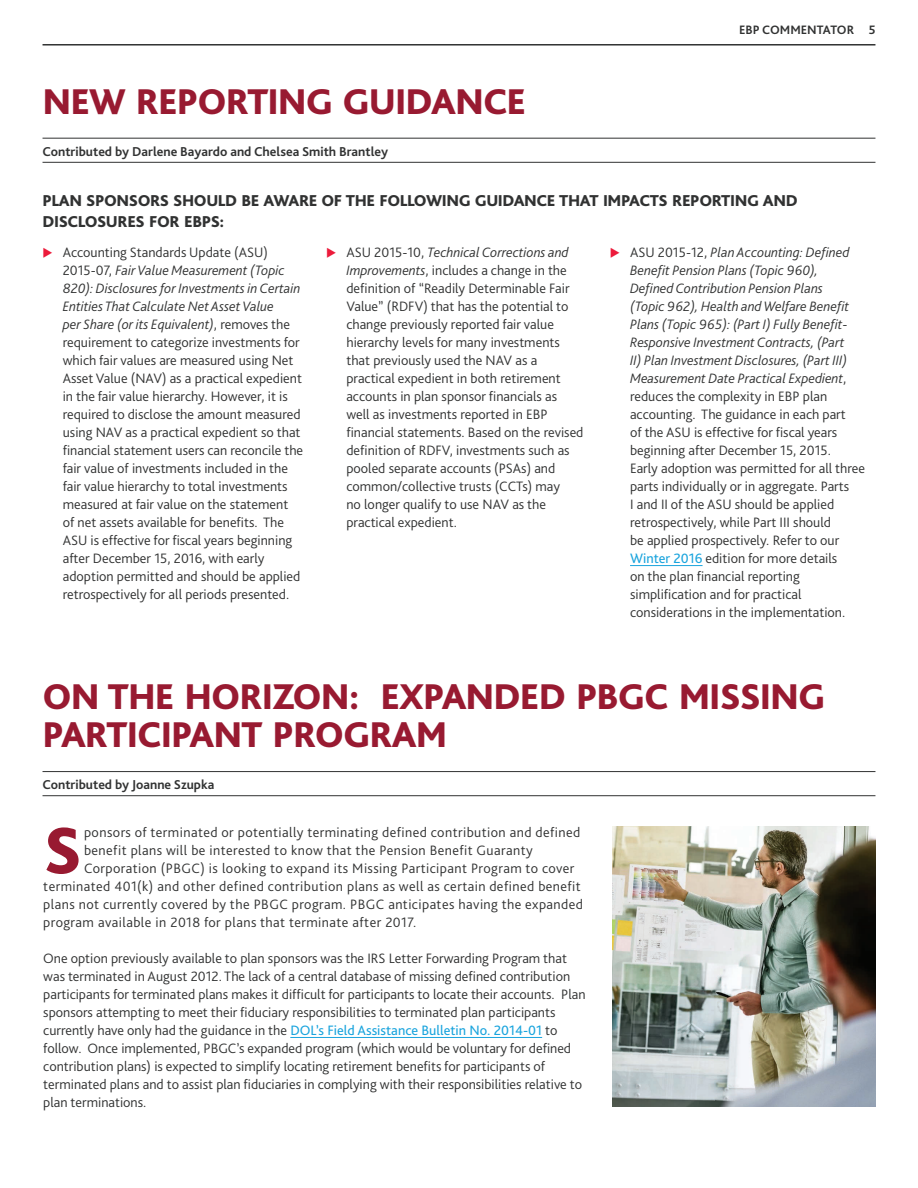
<style>
.page{position:relative;width:918px;height:1188px;background:#fff}
.page>*{position:absolute;margin:0;border:0;box-sizing:border-box;transform-origin:0 0}
.t1{font:800 68.85px "Bliss Pro";color:#981a31}
.t2{font:800 37.5px/37.5px "Bliss Pro";letter-spacing:-.025em;color:#981a31}
.t3{font:800 16.5px/21px "Bliss Pro";letter-spacing:-.025em;color:#313232}
.t4{font:300 14.25px/18px "Bliss Pro";color:#313232}
.t5{font:300 14.25px "Bliss Pro";letter-spacing:.03em;color:#313232}
.t6{font:700 13.5px "Bliss Pro";color:#313232}
.t7{font:700 12.75px "Bliss Pro";color:#313232}
.s1{font-style:italic}
.s2{font-weight:400;color:#1aa4dd}
</style>
<div class="page">
<hr style="left:43px;top:44px;width:832px;height:2px;background:#313232">
<hr style="left:630px;top:565px;width:73px;height:1px;background:#1aa4dd">
<hr style="left:290px;top:1037px;width:252px;height:1px;background:#1aa4dd">
<hr style="left:43px;top:138px;width:832px;height:1px;background:#313232">
<hr style="left:43px;top:162px;width:832px;height:1px;background:#313232">
<hr style="left:43px;top:771px;width:832px;height:1px;background:#313232">
<hr style="left:43px;top:795px;width:832px;height:1px;background:#313232">
<img style="left:612px;top:826px;width:263px;height:281px">
<h2 class="t2" style="left:43px;top:81px;width:485px">NEW REPORTING GUIDANCE</h2>
<p class="t6" style="left:43px;top:143px;width:347px">Contributed by Darlene Bayardo and Chelsea Smith Brantley</p>
<p class="t7" style="left:739px;top:22px;width:138px">EBP COMMENTATOR 5</p>
<p class="t3" style="left:43px;top:189px;width:757px">PLAN SPONSORS SHOULD BE AWARE OF THE FOLLOWING GUIDANCE THAT IMPACTS REPORTING AND<br>DISCLOSURES FOR EBPS:</p>
<p class="t4" style="left:63px;top:243px;width:242px">Accounting Standards Update (ASU)<br>2015-07, <span class="s1">Fair Value Measurement (Topic 820): Disclosures for Investments in Certain Entities That Calculate Net Asset Value<br>per Share (or its Equivalent)</span>, removes the requirement to categorize investments for which fair values are measured using Net Asset Value (NAV) as a practical expedient in the fair value hierarchy. However, it is required to disclose the amount measured using NAV as a practical expedient so that financial statement users can reconcile the fair value of investments included in the fair value hierarchy to total investments measured at fair value on the statement of net assets available for benefits. The ASU is effective for fiscal years beginning after December 15, 2016, with early adoption permitted and should be applied retrospectively for all periods presented.</p>
<p class="t4" style="left:346px;top:243px;width:239px">ASU 2015-10, <span class="s1">Technical Corrections and Improvements</span>, includes a change in the definition of “Readily Determinable Fair Value” (RDFV) that has the potential to change previously reported fair value hierarchy levels for many investments that previously used the NAV as a practical expedient in both retirement accounts in plan sponsor financials as well as investments reported in EBP financial statements. Based on the revised definition of RDFV, investments such as pooled separate accounts (PSAs) and common/collective trusts (CCTs) may<br>no longer qualify to use NAV as the practical expedient.</p>
<p class="t4" style="left:630px;top:243px;width:236px">ASU 2015-12, <span class="s1">Plan Accounting: Defined Benefit Pension Plans (Topic 960),<br>Defined Contribution Pension Plans<br>(Topic 962), Health and Welfare Benefit Plans (Topic 965): (Part I) Fully Benefit-Responsive Investment Contracts, (Part<br>II) Plan Investment Disclosures, (Part III)<br>Measurement Date Practical Expedient</span>, reduces the complexity in EBP plan accounting. The guidance in each part<br>of the ASU is effective for fiscal years beginning after December 15, 2015.<br>Early adoption was permitted for all three parts individually or in aggregate. Parts<br>I and II of the ASU should be applied retrospectively, while Part III should<br>be applied prospectively. Refer to our <span class="s2">Winter 2016</span> edition for more details<br>on the plan financial reporting simplification and for practical considerations in the implementation.</p>
<h2 class="t2" style="left:43px;top:677px;width:785px">ON THE HORIZON: EXPANDED PBGC MISSING<br>PARTICIPANT PROGRAM</h2>
<p class="t6" style="left:43px;top:776px;width:173px">Contributed by Joanne Szupka</p>
<h1 class="t1" style="left:43px;top:808px;width:40px">S</h1>
<p class="t5" style="left:84px;top:824px;width:498px">ponsors of terminated or potentially terminating defined contribution and defined</p>
<p class="t5" style="left:84px;top:842px;width:450px">benefit plans will be interested to know that the Pension Benefit Guaranty</p>
<p class="t5" style="left:84px;top:860px;width:492px">Corporation (PBGC) is looking to expand its Missing Participant Program to cover</p>
<p class="t5" style="left:43px;top:878px;width:539px">terminated 401(k) and other defined contribution plans as well as certain defined benefit</p>
<p class="t5" style="left:43px;top:896px;width:541px">plans not currently covered by the PBGC program. PBGC anticipates having the expanded</p>
<p class="t5" style="left:43px;top:914px;width:374px">program available in 2018 for plans that terminate after 2017.</p>
<p class="t4" style="left:43px;top:949px;width:544px">One option previously available to plan sponsors was the IRS Letter Forwarding Program that was terminated in August 2012. The lack of a central database of missing defined contribution participants for terminated plans makes it difficult for participants to locate their accounts. Plan sponsors attempting to meet their fiduciary responsibilities to terminated plan participants currently have only had the guidance in the <span class="s2">DOL’s Field Assistance Bulletin No. 2014-01</span> to follow. Once implemented, PBGC’s expanded program (which would be voluntary for defined contribution plans) is expected to simplify locating retirement benefits for participants of terminated plans and to assist plan fiduciaries in complying with their responsibilities relative to plan terminations.</p>
</div>
